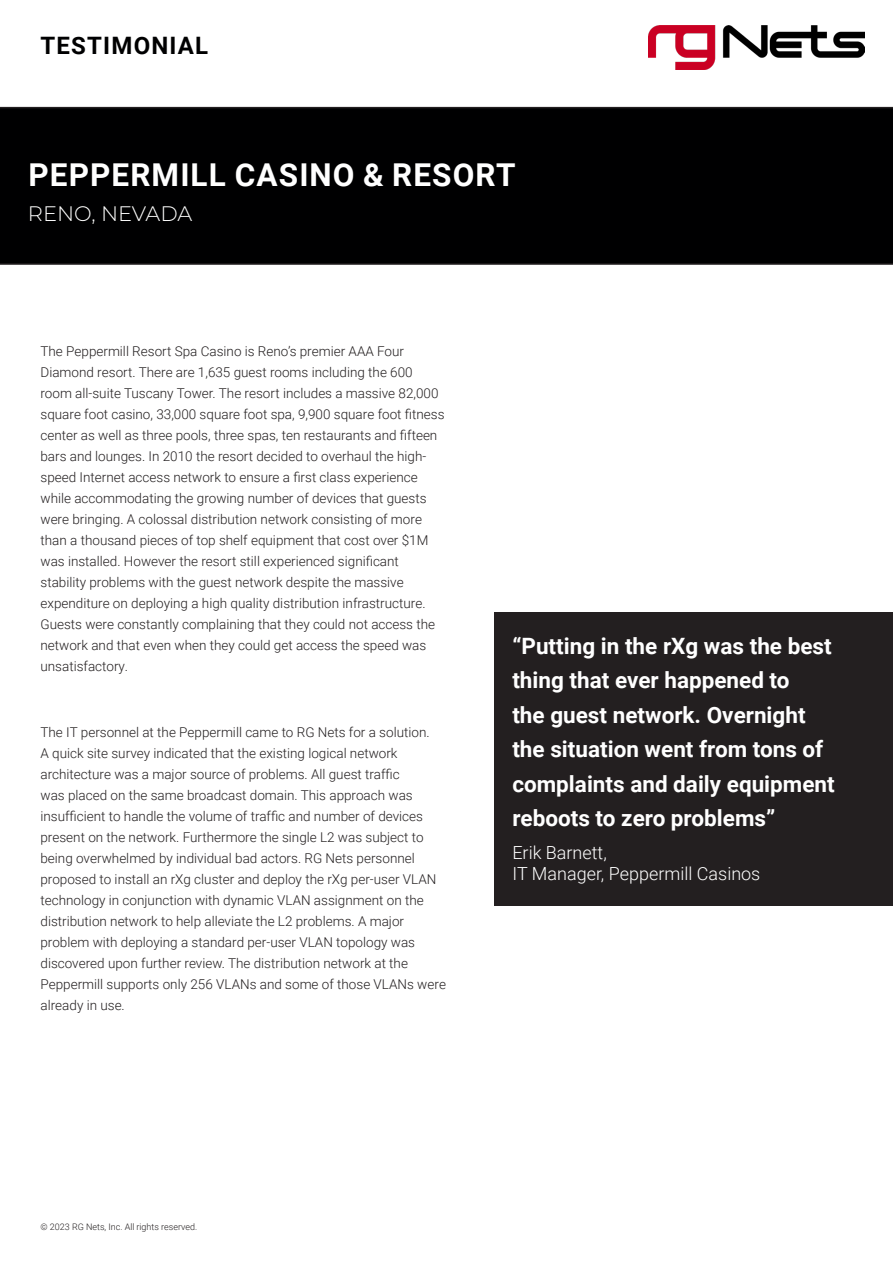
<style>
.page{position:relative;width:893px;height:1263px;background:#fff}
.page>*{position:absolute;margin:0;border:0;box-sizing:border-box;transform-origin:0 0}
.RUCK_Cover_Ribbon_Header_20-28pt{font:700 31.5px "Roboto";letter-spacing:.035em;color:#fff}
.t1{font:700 24px "Roboto";letter-spacing:.05em;color:#000001}
.Callout_2{font:700 22.5px/34.5px "Roboto";color:#fff}
.RUCK_Cover_Ribbon_Subheader{font:300 21px "Montserrat";color:#fff}
.Callout_2-2{font:300 18px "Roboto";color:#fff}
.RUCK_Body_Text{font:300 13.5px/21px "Roboto";color:#231f20}
.t2{font:300 9px "Roboto";color:#231f20}
</style>
<div class="page">
<div style="left:0;top:107px;width:893px;height:158px;background:#000001"></div>
<img style="left:648px;top:25px;width:216px;height:44px">
<div style="left:494px;top:612px;width:399px;height:293px;background:#231f20"></div>
<h2 class="t1" style="left:40px;top:29px;width:169px">TESTIMONIAL</h2>
<p class="RUCK_Cover_Ribbon_Header_20-28pt" style="left:29px;top:153px;width:488px">PEPPERMILL CASINO &amp; RESORT</p>
<p class="RUCK_Cover_Ribbon_Subheader" style="left:28px;top:199px;width:166px">RENO, NEVADA</p>
<p class="RUCK_Body_Text" style="left:40px;top:340px;width:405px">The Peppermill Resort Spa Casino is Reno’s premier AAA Four Diamond resort. There are 1,635 guest rooms including the 600 room all-suite Tuscany Tower. The resort includes a massive 82,000 square foot casino, 33,000 square foot spa, 9,900 square foot fitness center as well as three pools, three spas, ten restaurants and fifteen bars and lounges. In 2010 the resort decided to overhaul the high&shy;speed Internet access network to ensure a first class experience while accommodating the growing number of devices that guests were bringing. A colossal distribution network consisting of more than a thousand pieces of top shelf equipment that cost over $1M was installed. However the resort still experienced significant stability problems with the guest network despite the massive expenditure on deploying a high quality distribution infrastructure.<br>Guests were constantly complaining that they could not access the network and that even when they could get access the speed was unsatisfactory.</p>
<p class="RUCK_Body_Text" style="left:40px;top:721px;width:407px">The IT personnel at the Peppermill came to RG Nets for a solution.<br>A quick site survey indicated that the existing logical network architecture was a major source of problems. All guest traffic<br>was placed on the same broadcast domain. This approach was insufficient to handle the volume of traffic and number of devices present on the network. Furthermore the single L2 was subject to being overwhelmed by individual bad actors. RG Nets personnel proposed to install an rXg cluster and deploy the rXg per-user VLAN technology in conjunction with dynamic VLAN assignment on the distribution network to help alleviate the L2 problems. A major problem with deploying a standard per-user VLAN topology was discovered upon further review. The distribution network at the Peppermill supports only 256 VLANs and some of those VLANs were already in use.</p>
<p class="Callout_2" style="left:512px;top:628px;width:324px">“Putting in the rXg was the best thing that ever happened to<br>the guest network. Overnight the situation went from tons of complaints and daily equipment reboots to zero problems”</p>
<p class="Callout_2-2" style="left:512px;top:840px;width:96px">Erik Barnett,</p>
<p class="Callout_2-2" style="left:512px;top:861px;width:250px">IT Manager, Peppermill Casinos</p>
<p class="t2" style="left:40px;top:1220px;width:158px">© 2023 RG Nets, Inc. All rights reserved.</p>
</div>
